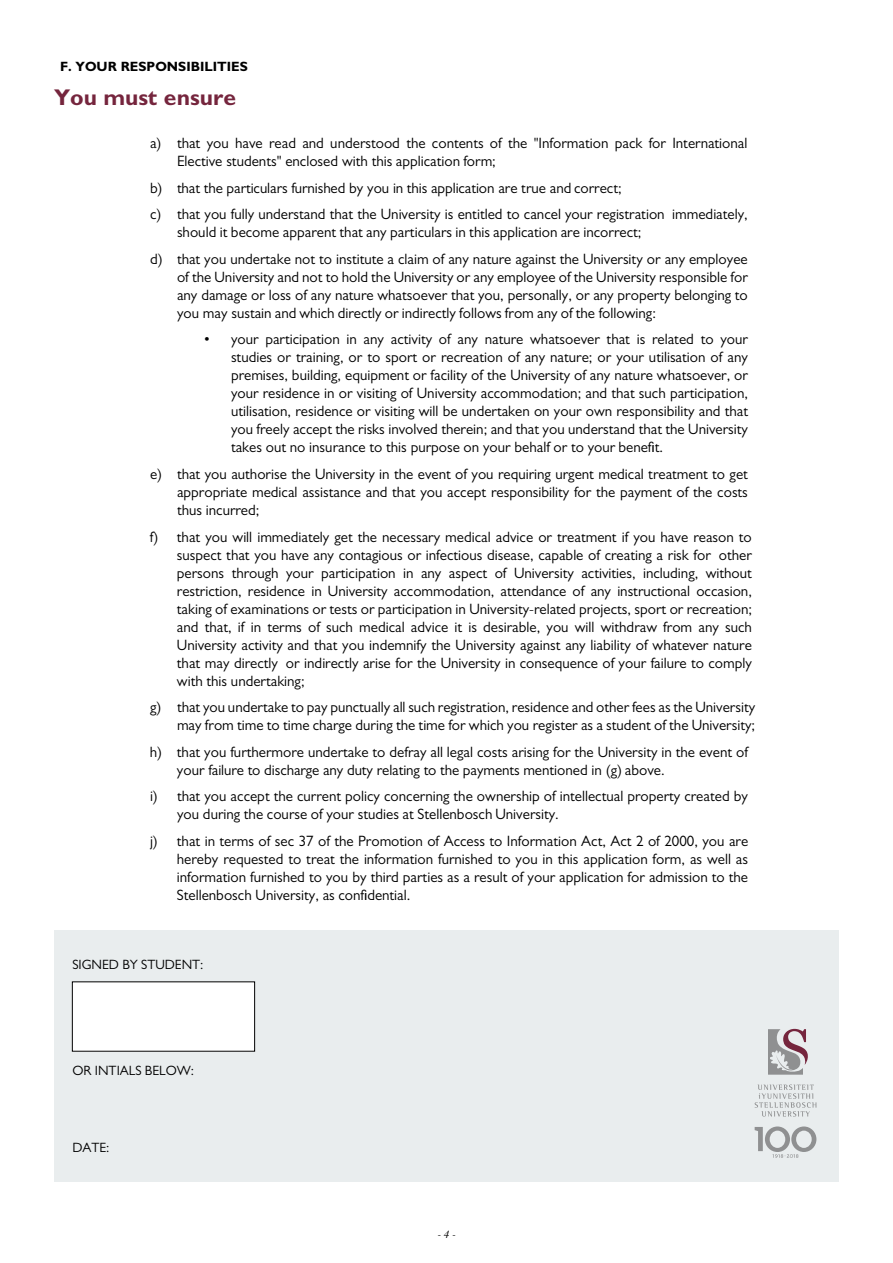
<style>
.page{position:relative;width:893px;height:1263px;background:#fff}
.page>*{position:absolute;margin:0;border:0;box-sizing:border-box;transform-origin:0 0}
.t1{font:700 22.8px "Gill Sans";color:#75253d}
.t2{font:15px/18px "Gill Sans";color:#000}
.t3{font:13.5px "Gill Sans";color:#000}
.t4{font:700 13.5px "Gill Sans";color:#000}
.t5{font:italic 12px "Garamond";color:#000}
</style>
<div class="page">
<div style="left:54px;top:930px;width:785px;height:251px;background:#e9edee"></div>
<svg style="left:768px;top:1029px;width:40px;height:46px"></svg>
<svg style="left:755px;top:1084px;width:61px;height:32px"></svg>
<svg style="left:755px;top:1126px;width:61px;height:32px"></svg>
<div style="left:72px;top:982px;width:183px;height:69px;background:#fff"></div>
<p class="t4" style="left:60px;top:58px;width:189px">F. YOUR RESPONSIBILITIES</p>
<h1 class="t1" style="left:54px;top:84px;width:184px">You must ensure</h1>
<p class="t2" style="left:177px;top:134px;width:572px;text-indent:-27px">a) that you have read and understood the contents of the "Information pack for International<br>Elective students" enclosed with this application form;</p>
<p class="t2" style="left:150px;top:174px;width:599px;line-height:26.5px">b) that the particulars furnished by you in this application are true and correct;<br>c) that you fully understand that the University is entitled to cancel your registration immediately,</p>
<p class="t2" style="left:150px;top:219px;width:599px;line-height:26.5px;text-indent:27px">should it become apparent that any particulars in this application are incorrect;<br>d) that you undertake not to institute a claim of any nature against the University or any employee</p>
<p class="t2" style="left:177px;top:267px;width:572px;text-align:justify">of the University and not to hold the University or any employee of the University responsible for any damage or loss of any nature whatsoever that you, personally, or any property belonging to you may sustain and which directly or indirectly follows from any of the following:</p>
<p class="t2" style="left:231px;top:330px;width:519px;text-align:justify;text-indent:-27px">• your participation in any activity of any nature whatsoever that is related to your studies or training, or to sport or recreation of any nature; or your utilisation of any premises, building, equipment or facility of the University of any nature whatsoever, or your residence in or visiting of University accommodation; and that such participation, utilisation, residence or visiting will be undertaken on your own responsibility and that you freely accept the risks involved therein; and that you understand that the University takes out no insurance to this purpose on your behalf or to your benefit.</p>
<p class="t2" style="left:177px;top:465px;width:572px;text-align:justify;text-indent:-27px">e) that you authorise the University in the event of you requiring urgent medical treatment to get appropriate medical assistance and that you accept responsibility for the payment of the costs thus incurred;</p>
<p class="t2" style="left:177px;top:527px;width:577px;text-align:justify;text-indent:-27px">f) that you will immediately get the necessary medical advice or treatment if you have reason to suspect that you have any contagious or infectious disease, capable of creating a risk for other persons through your participation in any aspect of University activities, including, without restriction, residence in University accommodation, attendance of any instructional occasion, taking of examinations or tests or participation in University-related projects, sport or recreation; and that, if in terms of such medical advice it is desirable, you will withdraw from any such University activity and that you indemnify the University against any liability of whatever nature that may directly or indirectly arise for the University in consequence of your failure to comply with this undertaking;</p>
<p class="t2" style="left:150px;top:698px;width:607px;text-align:right">g) that you undertake to pay punctually all such registration, residence and other fees as the University may from time to time charge during the time for which you register as a student of the University;</p>
<p class="t2" style="left:177px;top:742px;width:572px;text-indent:-27px">h) that you furthermore undertake to defray all legal costs arising for the University in the event of your failure to discharge any duty relating to the payments mentioned in (g) above.</p>
<p class="t2" style="left:177px;top:787px;width:572px;text-indent:-27px">i) that you accept the current policy concerning the ownership of intellectual property created by you during the course of your studies at Stellenbosch University.</p>
<p class="t2" style="left:177px;top:831px;width:573px;text-align:justify;text-indent:-27px">j) that in terms of sec 37 of the Promotion of Access to Information Act, Act 2 of 2000, you are hereby requested to treat the information furnished to you in this application form, as well as information furnished to you by third parties as a result of your application for admission to the Stellenbosch University, as confidential.</p>
<p class="t3" style="left:72px;top:957px;width:133px">SIGNED BY STUDENT:</p>
<p class="t3" style="left:72px;top:1062px;width:123px">OR INTIALS BELOW:</p>
<p class="t3" style="left:72px;top:1139px;width:39px">DATE:</p>
<p class="t5" style="left:438px;top:1226px;width:19px">- 4 -</p>
</div>
